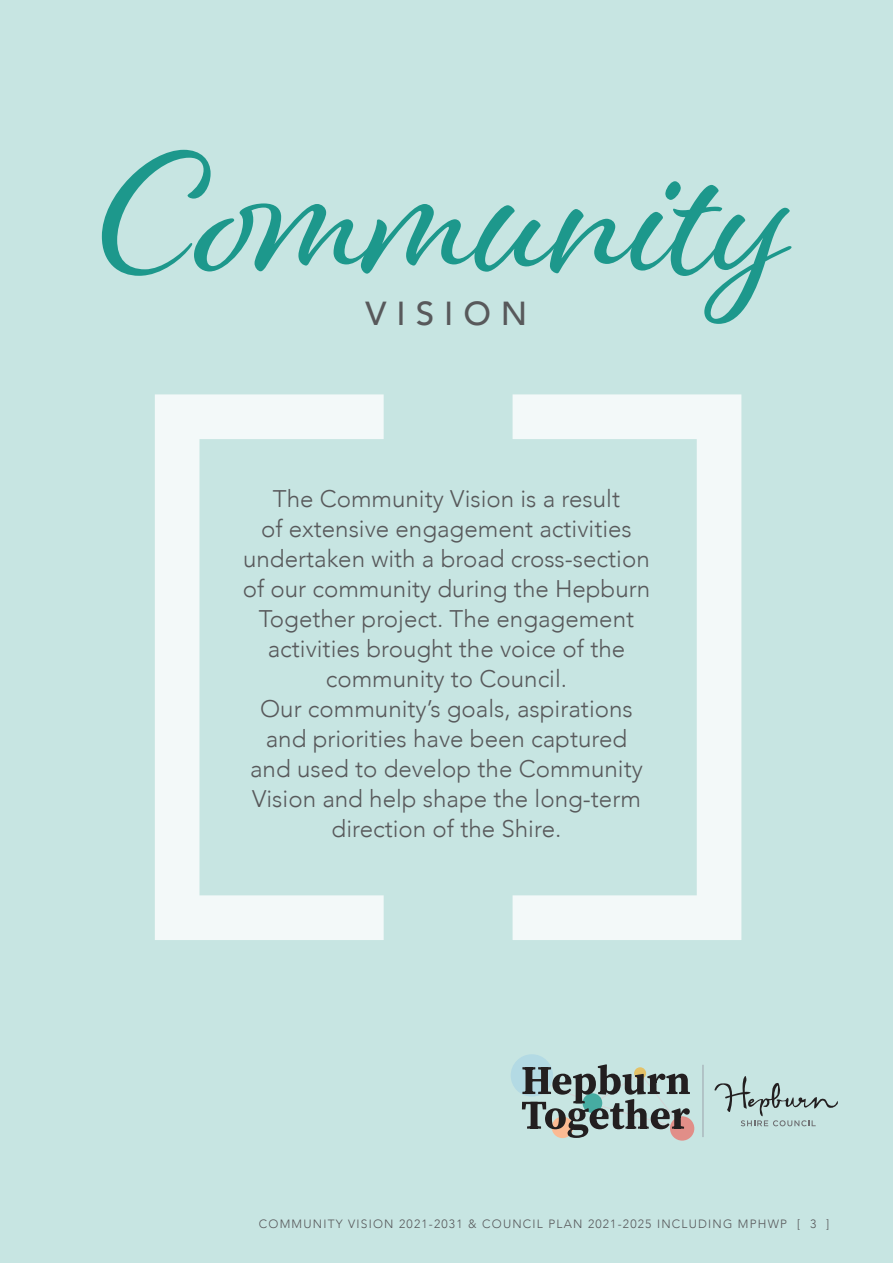
<style>
.page{position:relative;width:893px;height:1263px;background:#c7e5e2}
.page>*{position:absolute;margin:0;border:0;box-sizing:border-box;transform-origin:0 0}
.t1{font:180px "Alisha";color:#1d988c}
.t2{font:500 33.3px "Avenir";letter-spacing:.3em;color:#58595b}
.t3{font:300 24px/30px "Avenir";color:#58595b;text-align:center}
.t4{font:300 12px "Avenir";letter-spacing:.1em;color:#58595b}
</style>
<div class="page">
<svg style="left:155px;top:394px;width:229px;height:546px"></svg>
<svg style="left:513px;top:394px;width:228px;height:546px"></svg>
<div style="left:511px;top:1054px;width:42px;height:43px;background:#b3dae4;border-radius:50%"></div>
<div style="left:670px;top:1116px;width:24px;height:24px;background:#e18e88;border-radius:50%"></div>
<svg style="left:522px;top:1064px;width:168px;height:74px"></svg>
<svg style="left:714px;top:1076px;width:124px;height:50px"></svg>
<hr style="left:703px;top:1065px;width:1px;height:72px;background:#9ca2ab">
<h1 class="t1" style="left:96px;top:106px;width:702px">Community</h1>
<h2 class="t2" style="left:366px;top:284px;width:163px">VISION</h2>
<p class="t3" style="left:243px;top:484px;width:409px">The Community Vision is a result<br>of extensive engagement activities undertaken with a broad cross-section of our community during the Hepburn Together project. The engagement activities brought the voice of the community to Council.<br>Our community’s goals, aspirations and priorities have been captured and used to develop the Community Vision and help shape the long-term direction of the Shire.</p>
<p class="t4" style="left:259px;top:1217px;width:572px">COMMUNITY VISION 2021-2031 &amp; COUNCIL PLAN 2021-2025 INCLUDING MPHWP [ 3 ]</p>
</div>
